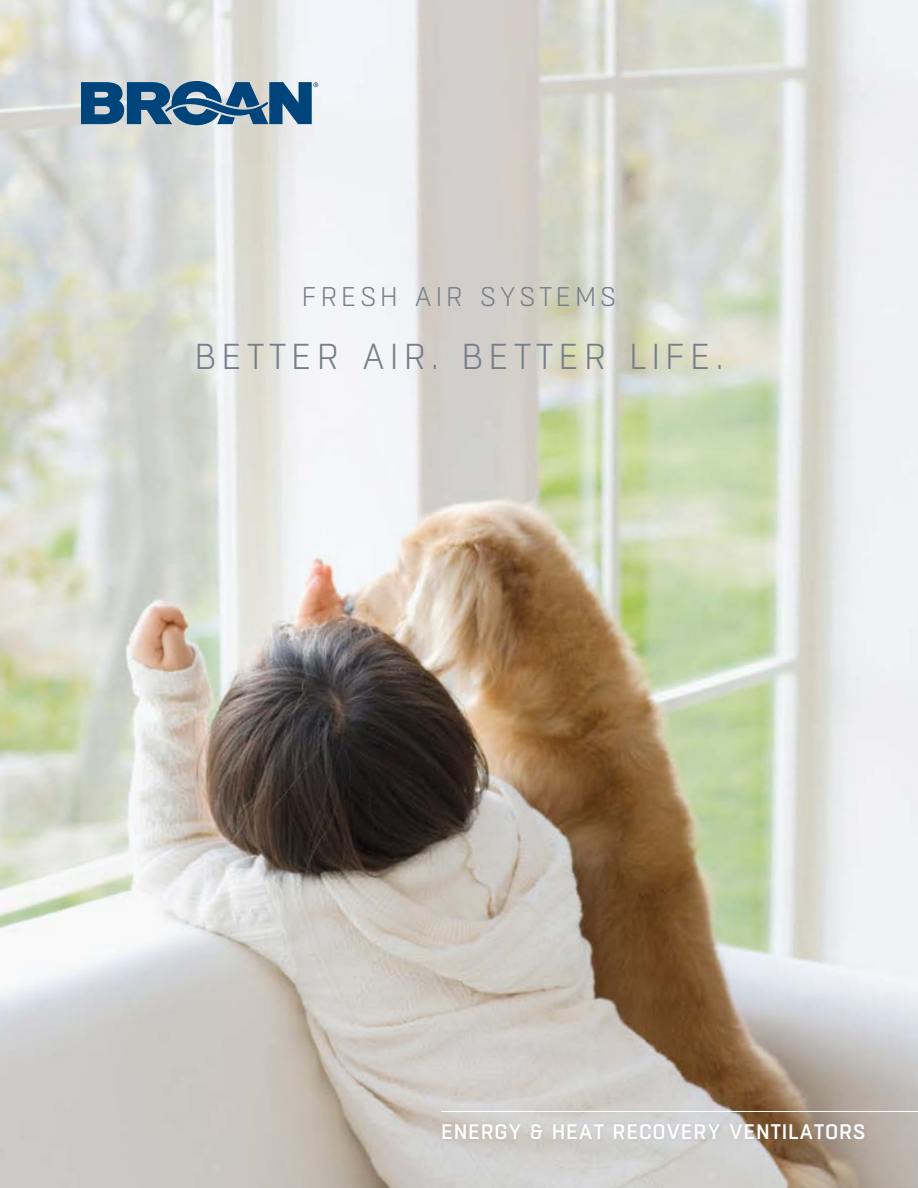
<style>
.page{position:relative;width:918px;height:1188px;background:#fff}
.page>*{position:absolute;margin:0;border:0;box-sizing:border-box;transform-origin:0 0}
.t1{font:300 36px "Boxed";letter-spacing:.12em;color:#767f89}
.t2{font:300 27px "Boxed";letter-spacing:.12em;color:#767f89}
.t3{font:500 21px "Boxed";letter-spacing:.03em;color:#fff}
</style>
<div class="page">
<img style="left:0;top:0;width:918px;height:1188px">
<svg style="left:81px;top:81px;width:237px;height:44px;background:#4a789c"></svg>
<div style="left:440px;top:1121px;width:428px;height:21px;background:#978e8c;opacity:.3"></div>
<hr style="left:441px;top:1111px;width:477px;height:1px;background:#fff">
<p class="t2" style="left:302px;top:280px;width:316px">FRESH AIR SYSTEMS</p>
<h1 class="t1" style="left:194px;top:334px;width:531px">BETTER AIR. BETTER LIFE.</h1>
<p class="t3" style="left:441px;top:1118px;width:426px">ENERGY &amp; HEAT RECOVERY VENTILATORS</p>
</div>
